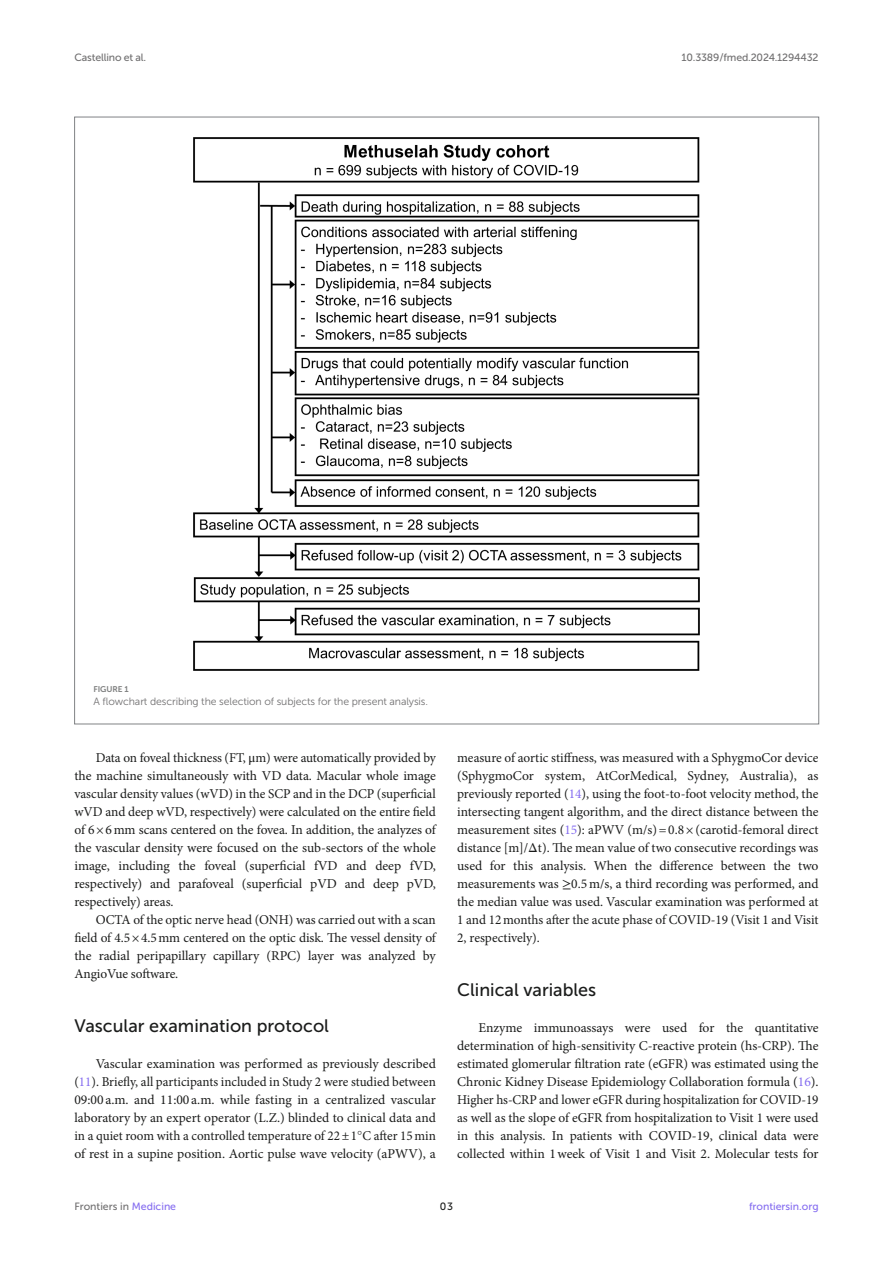
<style>
.page{position:relative;width:893px;height:1263px;background:#fff}
.page>*{position:absolute;margin:0;border:0;box-sizing:border-box;transform-origin:0 0}
.HEAD_2{font:18px "Museo Sans 500";color:#1b1c1b}
.TEXT_FLUSH{font:13.5px/18px "Minion Pro";letter-spacing:-.005em;color:#1b1c1b;text-align:justify}
.TEXT{font:13.5px/18px "Minion Pro";letter-spacing:-.005em;color:#1b1c1b;text-align:justify}
.FIG_LEG{font:10.5px "Museo Sans 300";letter-spacing:-.01em;color:#706f70}
.t1{font:10.5px "Museo Sans 500";letter-spacing:-.015em;color:#706f70}
.t2{font:10.5px "Museo Sans 500";color:#856df0}
.t3{font:10.5px "Museo Sans 500";color:#1b1c1b}
.FIG_HD{font:8.25px "Museo Sans 700";letter-spacing:-.01em;color:#7e7f7f}
.s1{font-family:"STIX General"}
.s2{color:#856df0}
.s3{font-family:"STIX"}
</style>
<div class="page">
<img style="left:193px;top:137px;width:507px;height:534px">
<p class="t1" style="left:74px;top:51px;width:73px">Castellino et al.</p>
<p class="t1" style="left:682px;top:51px;width:138px">10.3389/fmed.2024.1294432</p>
<p class="FIG_HD" style="left:94px;top:684px;width:37px">FIGURE 1</p>
<p class="FIG_LEG" style="left:94px;top:696px;width:336px">A flowchart describing the selection of subjects for the present analysis.</p>
<p class="TEXT" style="left:74px;top:749px;width:363px;text-indent:21px">Data on foveal thickness (FT, <span class="s1">μ</span>m) were automatically provided by the machine simultaneously with VD data. Macular whole image vascular density values (wVD) in the SCP and in the DCP (superficial wVD and deep wVD, respectively) were calculated on the entire field of 6×6mm scans centered on the fovea. In addition, the analyzes of the vascular density were focused on the sub-sectors of the whole image, including the foveal (superficial fVD and deep fVD, respectively) and parafoveal (superficial pVD and deep pVD, respectively) areas.</p>
<p class="TEXT" style="left:74px;top:911px;width:363px;text-indent:21px">OCTA of the optic nerve head (ONH) was carried out with a scan field of 4.5×4.5mm centered on the optic disk. The vessel density of the radial peripapillary capillary (RPC) layer was analyzed by AngioVue software.</p>
<p class="HEAD_2" style="left:74px;top:1016px;width:256px">Vascular examination protocol</p>
<p class="TEXT_FLUSH" style="left:74px;top:1055px;width:363px;text-indent:21px">Vascular examination was performed as previously described (<span class="s2">11</span>). Briefly, all participants included in Study 2 were studied between 09:00 a.m. and 11:00 a.m. while fasting in a centralized vascular laboratory by an expert operator (L.Z.) blinded to clinical data and in a quiet room with a controlled temperature of 22±1<span class="s3">°</span>C after 15min of rest in a supine position. Aortic pulse wave velocity (aPWV), a</p>
<p class="TEXT_FLUSH" style="left:457px;top:749px;width:363px">measure of aortic stiffness, was measured with a SphygmoCor device (SphygmoCor system, AtCorMedical, Sydney, Australia), as previously reported (<span class="s2">14</span>), using the foot-to-foot velocity method, the intersecting tangent algorithm, and the direct distance between the measurement sites (<span class="s2">15</span>): aPWV (m/s)=0.8×(carotid-femoral direct distance [m]/<span class="s1">Δ</span>t). The mean value of two consecutive recordings was used for this analysis. When the difference between the two measurements was <span class="s1">≥</span>0.5m/s, a third recording was performed, and the median value was used. Vascular examination was performed at 1 and 12months after the acute phase of COVID-19 (Visit 1 and Visit 2, respectively).</p>
<p class="HEAD_2" style="left:457px;top:980px;width:141px">Clinical variables</p>
<p class="TEXT_FLUSH" style="left:457px;top:1019px;width:363px;text-indent:21px">Enzyme immunoassays were used for the quantitative determination of high-sensitivity C-reactive protein (hs-CRP). The estimated glomerular filtration rate (eGFR) was estimated using the Chronic Kidney Disease Epidemiology Collaboration formula (<span class="s2">16</span>).<br>Higher hs-CRP and lower eGFR during hospitalization for COVID-19 as well as the slope of eGFR from hospitalization to Visit 1 were used in this analysis. In patients with COVID-19, clinical data were collected within 1week of Visit 1 and Visit 2. Molecular tests for</p>
<p class="t1" style="left:74px;top:1200px;width:103px">Frontiers in <span class="s2">Medicine</span></p>
<p class="t3" style="left:440px;top:1200px;width:15px">03</p>
<p class="t2" style="left:749px;top:1200px;width:71px">frontiersin.org</p>
</div>
